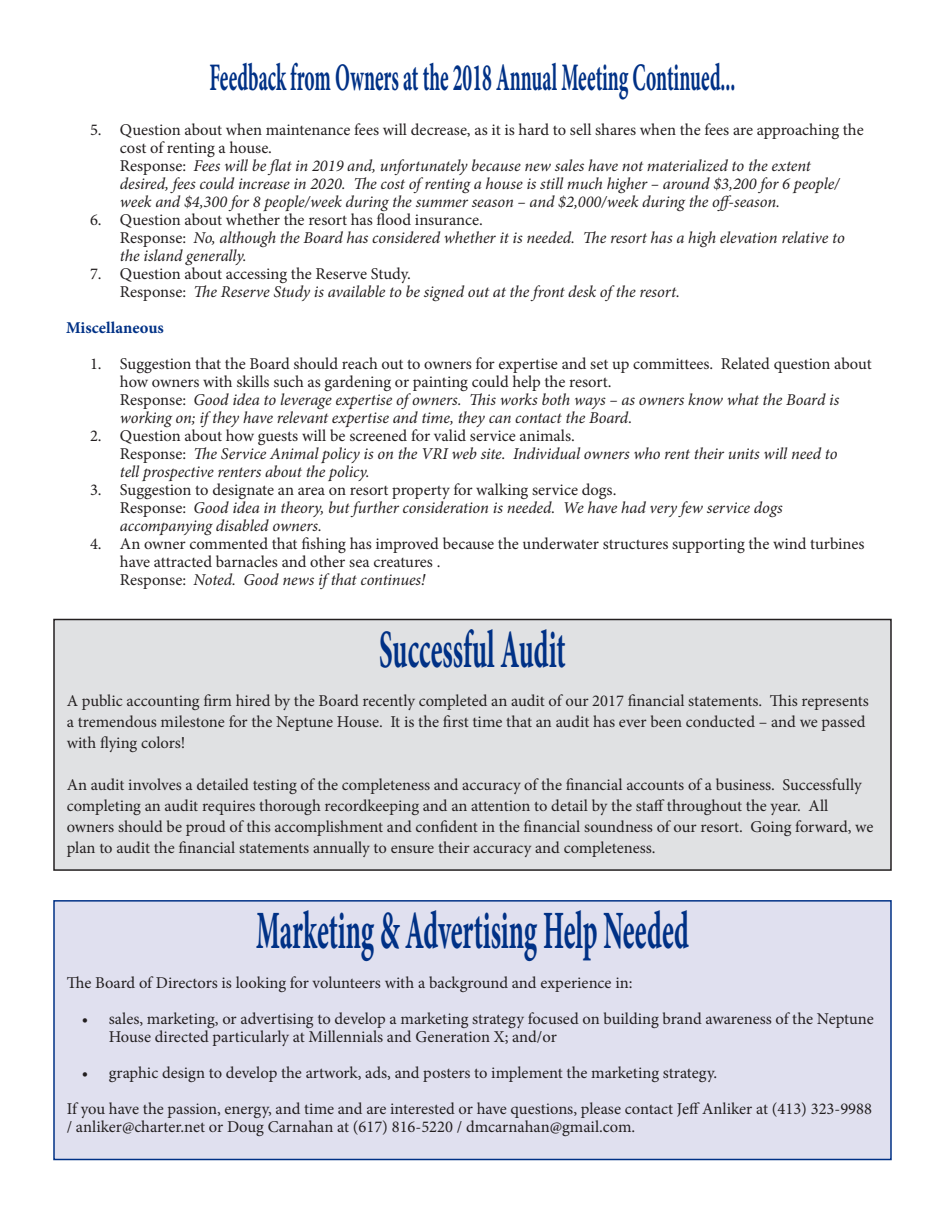
<style>
.page{position:relative;width:945px;height:1215px;background:#fff}
.page>*{position:absolute;margin:0;border:0;box-sizing:border-box;transform-origin:0 0}
.t1{font:700 54px "Minion Pro";letter-spacing:-.01em;color:#003186;scale:.5 1}
.t2{font:700 39px "Minion Pro";color:#003186;scale:.5 1}
.t3{font:16.5px/18px "Minion Pro";color:#231f20}
.t4{font:italic 16.5px/18px "Minion Pro";letter-spacing:-.005em;color:#231f20}
.t5{font:700 16.5px "Minion Pro";color:#003186}
.s1{font-style:normal}
</style>
<div class="page">
<div style="left:54px;top:620px;width:837px;height:250px;background:#e0e1e3"></div>
<div style="left:53px;top:619px;width:839px;height:252px;border:2px solid #231f20"></div>
<div style="left:54px;top:901px;width:837px;height:259px;background:#e0e0ef"></div>
<div style="left:53px;top:900px;width:839px;height:260px;border:2px solid #003186"></div>
<p class="t2" style="left:210px;top:50px;width:1053px">Feedback from Owners at the 2018 Annual Meeting Continued...</p>
<p class="t3" style="left:120px;top:121px;width:745px;text-indent:-30px">5. Question about when maintenance fees will decrease, as it is hard to sell shares when the fees are approaching the cost of renting a house.</p>
<p class="t4" style="left:120px;top:157px;width:693px"><span class="s1">Response:</span> Fees will be flat in 2019 and, unfortunately because new sales have not materialized to the extent</p>
<p class="t4" style="left:120px;top:175px;width:721px">desired, fees could increase in 2020. The cost of renting a house is still much higher – around $3,200 for 6 people/ week and $4,300 for 8 people/week during the summer season – and $2,000/week during the off-season.</p>
<p class="t3" style="left:90px;top:211px;width:394px">6. Question about whether the resort has flood insurance.</p>
<p class="t4" style="left:120px;top:229px;width:726px"><span class="s1">Response:</span> No, although the Board has considered whether it is needed. The resort has a high elevation relative to the island generally.</p>
<p class="t3" style="left:90px;top:265px;width:322px">7. Question about accessing the Reserve Study.</p>
<p class="t4" style="left:120px;top:283px;width:562px"><span class="s1">Response:</span> The Reserve Study is available to be signed out at the front desk of the resort.</p>
<p class="t5" style="left:66px;top:316px;width:99px">Miscellaneous</p>
<p class="t3" style="left:120px;top:355px;width:753px;text-indent:-30px">1. Suggestion that the Board should reach out to owners for expertise and set up committees. Related question about how owners with skills such as gardening or painting could help the resort.</p>
<p class="t4" style="left:120px;top:391px;width:721px"><span class="s1">Response:</span> Good idea to leverage expertise of owners. This works both ways – as owners know what the Board is working on; if they have relevant expertise and time, they can contact the Board.</p>
<p class="t3" style="left:90px;top:427px;width:486px">2. Question about how guests will be screened for valid service animals.</p>
<p class="t4" style="left:120px;top:445px;width:719px"><span class="s1">Response:</span> The Service Animal policy is on the VRI web site. Individual owners who rent their units will need to tell prospective renters about the policy.</p>
<p class="t3" style="left:90px;top:481px;width:528px">3. Suggestion to designate an area on resort property for walking service dogs.</p>
<p class="t4" style="left:120px;top:499px;width:664px"><span class="s1">Response:</span> Good idea in theory, but further consideration is needed. We have had very few service dogs accompanying disabled owners.</p>
<p class="t3" style="left:120px;top:535px;width:746px;text-indent:-30px">4. An owner commented that fishing has improved because the underwater structures supporting the wind turbines have attracted barnacles and other sea creatures .</p>
<p class="t4" style="left:120px;top:571px;width:307px"><span class="s1">Response:</span> Noted. Good news if that continues!</p>
<p class="t1" style="left:379px;top:612px;width:374px">Successful Audit</p>
<p class="t3" style="left:67px;top:690px;width:804px;line-height:21px">A public accounting firm hired by the Board recently completed an audit of our 2017 financial statements. This represents a tremendous milestone for the Neptune House. It is the first time that an audit has ever been conducted – and we passed with flying colors!</p>
<p class="t3" style="left:67px;top:774px;width:808px;line-height:21.1px">An audit involves a detailed testing of the completeness and accuracy of the financial accounts of a business. Successfully completing an audit requires thorough recordkeeping and an attention to detail by the staff throughout the year. All owners should be proud of this accomplishment and confident in the financial soundness of our resort. Going forward, we plan to audit the financial statements annually to ensure their accuracy and completeness.</p>
<p class="t1" style="left:256px;top:893px;width:867px">Marketing &amp; Advertising Help Needed</p>
<p class="t3" style="left:67px;top:974px;width:567px">The Board of Directors is looking for volunteers with a background and experience in:</p>
<p class="t3" style="left:109px;top:1010px;width:767px;text-indent:-27px">• sales, marketing, or advertising to develop a marketing strategy focused on building brand awareness of the Neptune<br>House directed particularly at Millennials and Generation X; and/or</p>
<p class="t3" style="left:82px;top:1064px;width:637px">• graphic design to develop the artwork, ads, and posters to implement the marketing strategy.</p>
<p class="t3" style="left:67px;top:1100px;width:807px">If you have the passion, energy, and time and are interested or have questions, please contact Jeff Anliker at (413) 323-9988 / anliker@charter.net or Doug Carnahan at (617) 816-5220 / dmcarnahan@gmail.com.</p>
</div>
